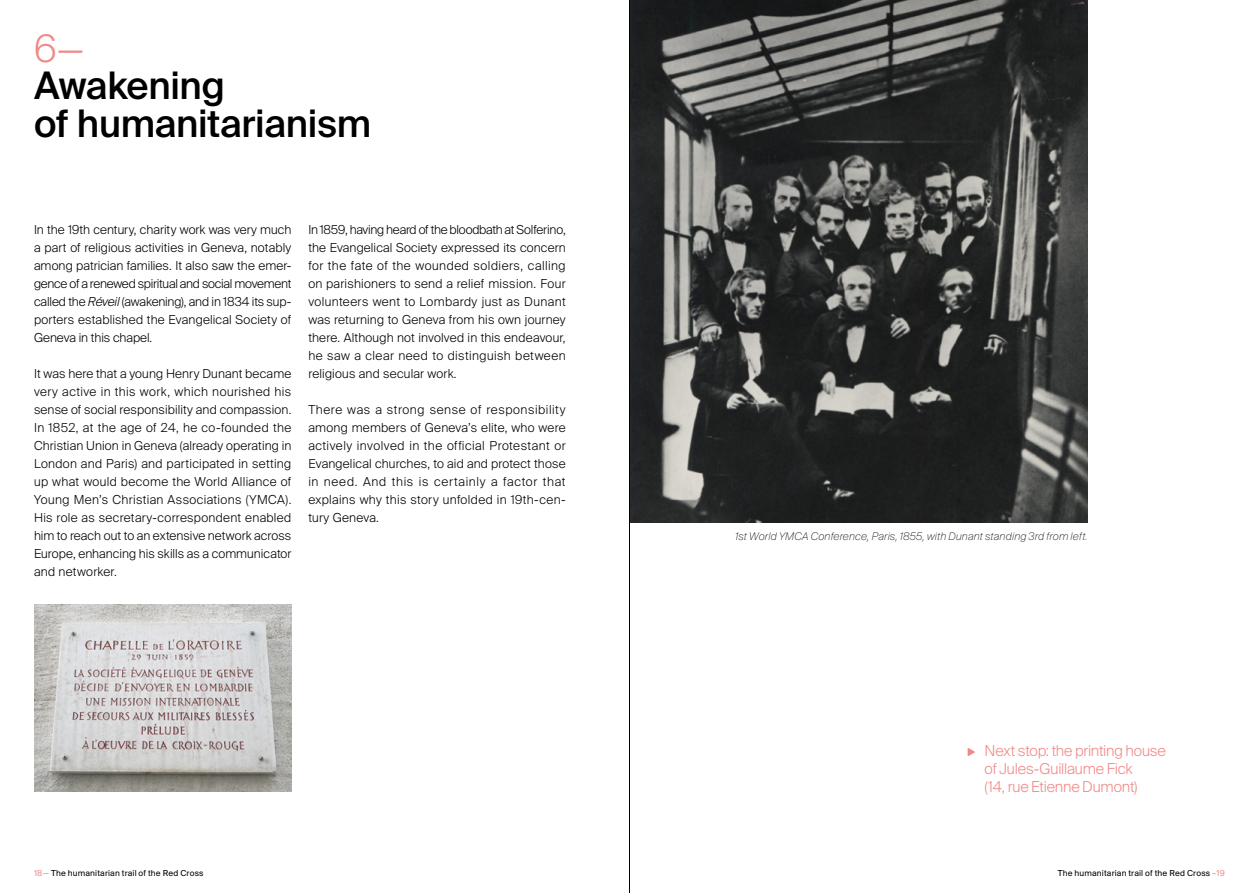
<style>
.page{position:relative;width:1259px;height:893px;background:#fff}
.page>*{position:absolute;margin:0;border:0;box-sizing:border-box;transform-origin:0 0}
.t1{font:500 37.95px/38px "Suisse Intl";letter-spacing:-.005em;color:#000}
.t2{font:300 37.95px "Suisse Intl";color:#f18987}
.t3{font:300 15px/18px "Suisse Intl";letter-spacing:-.01em;color:#f18987}
.t4{font:300 12.3px/18px "Suisse Intl";letter-spacing:.015em;color:#000;text-align:justify}
.t5{font:italic 100 10.5px "Suisse Intl";letter-spacing:.02em;color:#000}
.t6{font:9px "Suisse BP Intl";letter-spacing:.015em;color:#000}
.s1{font-style:italic}
.s2{color:#f18987}
</style>
<div class="page">
<img style="left:630px;top:0;width:457px;height:522px">
<img style="left:34px;top:605px;width:257px;height:187px">
<hr style="left:629px;top:0;width:1px;height:893px;background:#000">
<svg style="left:967px;top:748px;width:8px;height:8px"></svg>
<h1 class="t2" style="left:34px;top:26px;width:51px">6—</h1>
<h1 class="t1" style="left:34px;top:67px;width:339px">Awakening<br>of humanitarianism</h1>
<p class="t4" style="left:34px;top:221px;width:259px">In the 19th century, charity work was very much a part of religious activities in Geneva, notably among patrician families. It also saw the emer&shy;gence of a renewed spiritual and social movement called the <span class="s1">Réveil</span> (awakening), and in 1834 its sup&shy;porters established the Evangelical Society of Geneva in this chapel.</p>
<p class="t4" style="left:34px;top:365px;width:259px">It was here that a young Henry Dunant became very active in this work, which nourished his sense of social responsibility and compassion.<br>In 1852, at the age of 24, he co-founded the Christian Union in Geneva (already operating in London and Paris) and participated in setting up what would become the World Alliance of Young Men’s Christian Associations (YMCA).<br>His role as secretary-correspondent enabled him to reach out to an extensive network across Europe, enhancing his skills as a communicator and networker.</p>
<p class="t4" style="left:308px;top:221px;width:259px">In 1859, having heard of the bloodbath at Solferino, the Evangelical Society expressed its concern for the fate of the wounded soldiers, calling on parishioners to send a relief mission. Four volunteers went to Lombardy just as Dunant was returning to Geneva from his own journey there. Although not involved in this endeavour, he saw a clear need to distinguish between religious and secular work.</p>
<p class="t4" style="left:308px;top:401px;width:259px">There was a strong sense of responsibility among members of Geneva’s elite, who were actively involved in the official Protestant or Evangelical churches, to aid and protect those in need. And this is certainly a factor that explains why this story unfolded in 19th-cen&shy;tury Geneva.</p>
<p class="t5" style="left:735px;top:531px;width:354px">1st World YMCA Conference, Paris, 1855, with Dunant standing 3rd from left.</p>
<p class="t3" style="left:984px;top:742px;width:183px">Next stop: the printing house of Jules-Guillaume Fick<br>(14, rue Etienne Dumont)</p>
<p class="t6" style="left:34px;top:868px;width:171px"><span class="s2">18—</span> The humanitarian trail of the Red Cross</p>
<p class="t6" style="left:1057px;top:868px;width:169px">The humanitarian trail of the Red Cross <span class="s2">–19</span></p>
</div>
